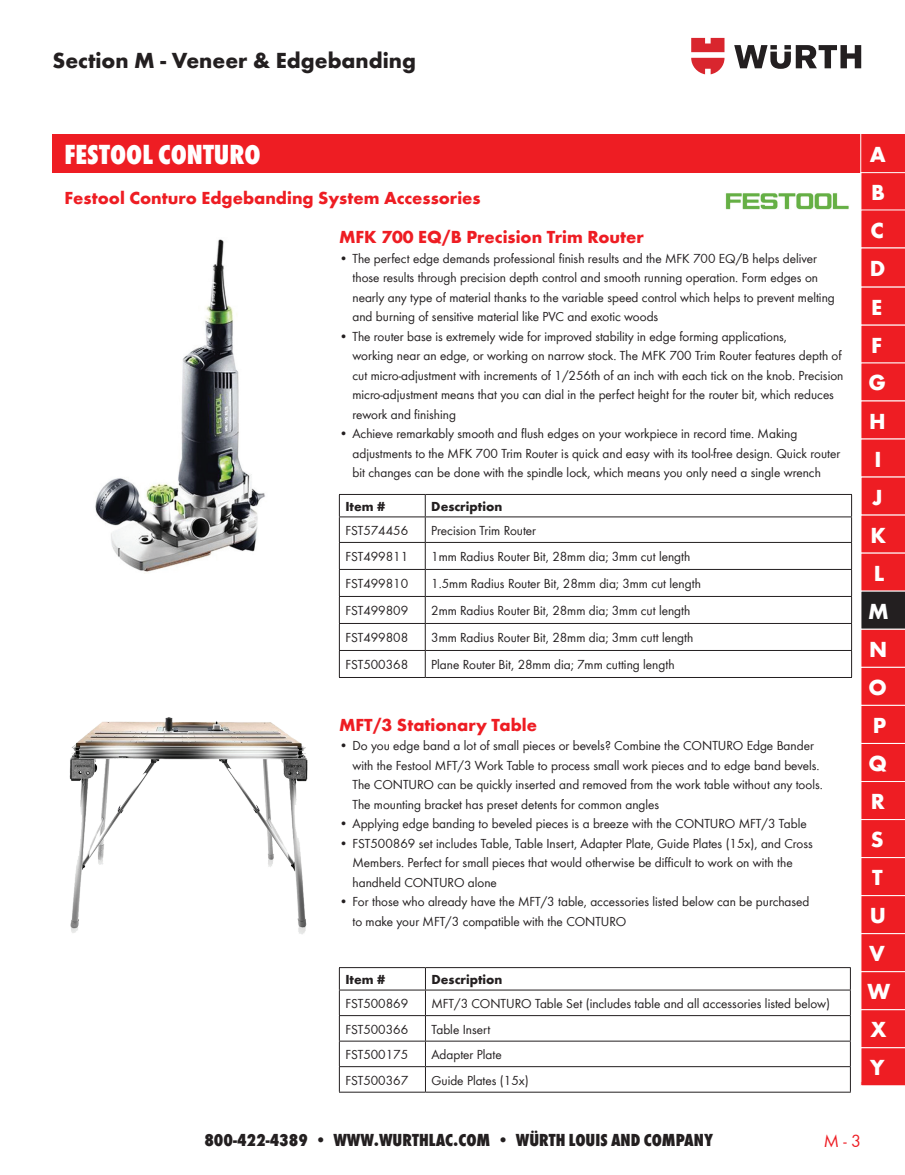
<style>
.page{position:relative;width:905px;height:1175px;background:#fff}
.page>*{position:absolute;margin:0;border:0;box-sizing:border-box;transform-origin:0 0}
.t1{font:800 condensed 28.5px "Wuerth";color:#fff}
.t2{font:700 22.5px "Wuerth";color:#231f20}
.t3{font:700 22.5px/38.1px "Wuerth";color:#fff}
.t4{font:700 18px "Wuerth";color:#ee1d23}
.t5{font:800 condensed 18px "Wuerth";color:#231f20}
.t6{font:18px "Wuerth";color:#ee1d23}
.t7{font:13.5px/19.5px "Wuerth";color:#231f20}
.t8{font:700 13.5px "Wuerth";color:#231f20}
</style>
<div class="page">
<svg style="left:734px;top:45px;width:127px;height:24px"></svg>
<svg style="left:691px;top:38px;width:33px;height:36px"></svg>
<div style="left:52px;top:134px;width:852px;height:38px;background:#ee1d23"></div>
<svg style="left:860px;top:172px;width:44px;height:914px;background:#e6262c"></svg>
<hr style="left:860px;top:127px;width:1px;height:954px;background:#fff">
<img style="left:69px;top:717px;width:239px;height:217px">
<img style="left:95px;top:239px;width:170px;height:334px">
<hr style="left:339px;top:967px;width:86px;height:1px;background:#231f20">
<hr style="left:425px;top:967px;width:425px;height:1px;background:#231f20">
<hr style="left:339px;top:989px;width:86px;height:1px;background:#231f20">
<hr style="left:425px;top:989px;width:425px;height:1px;background:#231f20">
<hr style="left:339px;top:1015px;width:86px;height:1px;background:#231f20">
<hr style="left:425px;top:1015px;width:425px;height:1px;background:#231f20">
<hr style="left:339px;top:1040px;width:86px;height:1px;background:#231f20">
<hr style="left:425px;top:1040px;width:425px;height:1px;background:#231f20">
<hr style="left:339px;top:1066px;width:86px;height:1px;background:#231f20">
<svg style="left:339px;top:968px;width:1px;height:123px"></svg>
<hr style="left:425px;top:1066px;width:425px;height:1px;background:#231f20">
<svg style="left:425px;top:968px;width:1px;height:123px"></svg>
<svg style="left:850px;top:968px;width:1px;height:123px"></svg>
<hr style="left:339px;top:1091px;width:86px;height:1px;background:#231f20">
<hr style="left:425px;top:1091px;width:425px;height:1px;background:#231f20">
<img style="left:725px;top:193px;width:124px;height:17px">
<hr style="left:339px;top:494px;width:86px;height:1px;background:#231f20">
<hr style="left:425px;top:494px;width:427px;height:1px;background:#231f20">
<hr style="left:339px;top:516px;width:86px;height:1px;background:#231f20">
<hr style="left:425px;top:516px;width:427px;height:1px;background:#231f20">
<hr style="left:339px;top:542px;width:86px;height:1px;background:#231f20">
<hr style="left:425px;top:542px;width:427px;height:1px;background:#231f20">
<hr style="left:339px;top:569px;width:86px;height:1px;background:#231f20">
<hr style="left:425px;top:569px;width:427px;height:1px;background:#231f20">
<hr style="left:339px;top:596px;width:86px;height:1px;background:#231f20">
<hr style="left:425px;top:596px;width:427px;height:1px;background:#231f20">
<hr style="left:339px;top:623px;width:86px;height:1px;background:#231f20">
<hr style="left:425px;top:623px;width:427px;height:1px;background:#231f20">
<hr style="left:339px;top:650px;width:86px;height:1px;background:#231f20">
<svg style="left:339px;top:495px;width:1px;height:182px"></svg>
<hr style="left:425px;top:650px;width:427px;height:1px;background:#231f20">
<svg style="left:425px;top:495px;width:1px;height:182px"></svg>
<svg style="left:851px;top:495px;width:1px;height:182px"></svg>
<hr style="left:339px;top:677px;width:86px;height:1px;background:#231f20">
<hr style="left:425px;top:677px;width:427px;height:1px;background:#231f20">
<h2 class="t2" style="left:52px;top:44px;width:365px">Section M - Veneer &amp; Edgebanding</h2>
<h1 class="t1" style="left:64px;top:134px;width:197px">FESTOOL CONTURO</h1>
<h3 class="t4" style="left:64px;top:185px;width:417px">Festool Conturo Edgebanding System Accessories</h3>
<h3 class="t4" style="left:339px;top:224px;width:306px">MFK 700 EQ/B Precision Trim Router</h3>
<p class="t7" style="left:352px;top:248px;width:484px;text-indent:-14px">• The perfect edge demands professional finish results and the MFK 700 EQ/B helps deliver those results through precision depth control and smooth running operation. Form edges on nearly any type of material thanks to the variable speed control which helps to prevent melting and burning of sensitive material like PVC and exotic woods</p>
<p class="t7" style="left:352px;top:325px;width:492px;text-indent:-14px">• The router base is extremely wide for improved stability in edge forming applications,<br>working near an edge, or working on narrow stock. The MFK 700 Trim Router features depth of cut micro-adjustment with increments of 1/256th of an inch with each tick on the knob. Precision micro-adjustment means that you can dial in the perfect height for the router bit, which reduces rework and finishing</p>
<p class="t7" style="left:352px;top:423px;width:489px;text-indent:-14px">• Achieve remarkably smooth and flush edges on your workpiece in record time. Making adjustments to the MFK 700 Trim Router is quick and easy with its tool-free design. Quick router bit changes can be done with the spindle lock, which means you only need a single wrench</p>
<p class="t8" style="left:345px;top:496px;width:41px">Item #</p>
<p class="t8" style="left:431px;top:496px;width:73px">Description</p>
<p class="t7" style="left:345px;top:520px;width:64px">FST574456</p>
<p class="t7" style="left:431px;top:520px;width:106px">Precision Trim Router</p>
<p class="t7" style="left:345px;top:546px;width:64px">FST499811</p>
<p class="t7" style="left:431px;top:546px;width:261px">1mm Radius Router Bit, 28mm dia; 3mm cut length</p>
<p class="t7" style="left:345px;top:573px;width:64px">FST499810</p>
<p class="t7" style="left:431px;top:573px;width:271px">1.5mm Radius Router Bit, 28mm dia; 3mm cut length</p>
<p class="t7" style="left:345px;top:600px;width:64px">FST499809</p>
<p class="t7" style="left:431px;top:600px;width:261px">2mm Radius Router Bit, 28mm dia; 3mm cut length</p>
<p class="t7" style="left:345px;top:627px;width:64px">FST499808</p>
<p class="t7" style="left:431px;top:627px;width:263px">3mm Radius Router Bit, 28mm dia; 3mm cutt length</p>
<p class="t7" style="left:345px;top:654px;width:64px">FST500368</p>
<p class="t7" style="left:431px;top:654px;width:245px">Plane Router Bit, 28mm dia; 7mm cutting length</p>
<h3 class="t4" style="left:339px;top:711px;width:199px">MFT/3 Stationary Table</h3>
<p class="t7" style="left:352px;top:735px;width:472px;text-indent:-14px">• Do you edge band a lot of small pieces or bevels? Combine the CONTURO Edge Bander with the Festool MFT/3 Work Table to process small work pieces and to edge band bevels.<br>The CONTURO can be quickly inserted and removed from the work table without any tools.<br>The mounting bracket has preset detents for common angles</p>
<p class="t7" style="left:339px;top:813px;width:469px">• Applying edge banding to beveled pieces is a breeze with the CONTURO MFT/3 Table</p>
<p class="t7" style="left:352px;top:833px;width:462px;text-indent:-14px">• FST500869 set includes Table, Table Insert, Adapter Plate, Guide Plates (15x), and Cross<br>Members. Perfect for small pieces that would otherwise be difficult to work on with the handheld CONTURO alone</p>
<p class="t7" style="left:352px;top:891px;width:458px;text-indent:-14px">• For those who already have the MFT/3 table, accessories listed below can be purchased to make your MFT/3 compatible with the CONTURO</p>
<p class="t8" style="left:345px;top:969px;width:41px">Item #</p>
<p class="t8" style="left:431px;top:969px;width:73px">Description</p>
<p class="t7" style="left:345px;top:993px;width:64px">FST500869</p>
<p class="t7" style="left:431px;top:993px;width:400px">MFT/3 CONTURO Table Set (includes table and all accessories listed below)</p>
<p class="t7" style="left:345px;top:1018px;width:64px">FST500366</p>
<p class="t7" style="left:431px;top:1018px;width:60px">Table Insert</p>
<p class="t7" style="left:345px;top:1044px;width:64px">FST500175</p>
<p class="t7" style="left:431px;top:1044px;width:72px">Adapter Plate</p>
<p class="t7" style="left:345px;top:1069px;width:64px">FST500367</p>
<p class="t7" style="left:431px;top:1069px;width:99px">Guide Plates (15x)</p>
<h2 class="t3" style="left:869px;top:134px;width:17px">A</h2>
<h2 class="t3" style="left:871px;top:172px;width:15px">B</h2>
<h2 class="t3" style="left:868px;top:209px;width:19px">C<br>D<br>E<br>F<br>G<br>H</h2>
<h2 class="t3" style="left:874px;top:438px;width:9px">I</h2>
<h2 class="t3" style="left:867px;top:476px;width:24px">J<br>K<br>L<br>M<br>N<br>O<br>P<br>Q<br>R<br>S<br>T<br>U<br>V<br>W<br>X<br>Y</h2>
<h2 class="t3" style="left:863px;top:970px;width:24px">W</h2>
<h3 class="t5" style="left:204px;top:1127px;width:510px">800-422-4389 • WWW.WURTHLAC.COM • WÜRTH LOUIS AND COMPANY</h3>
<h3 class="t6" style="left:823px;top:1129px;width:39px">M - 3</h3>
</div>
